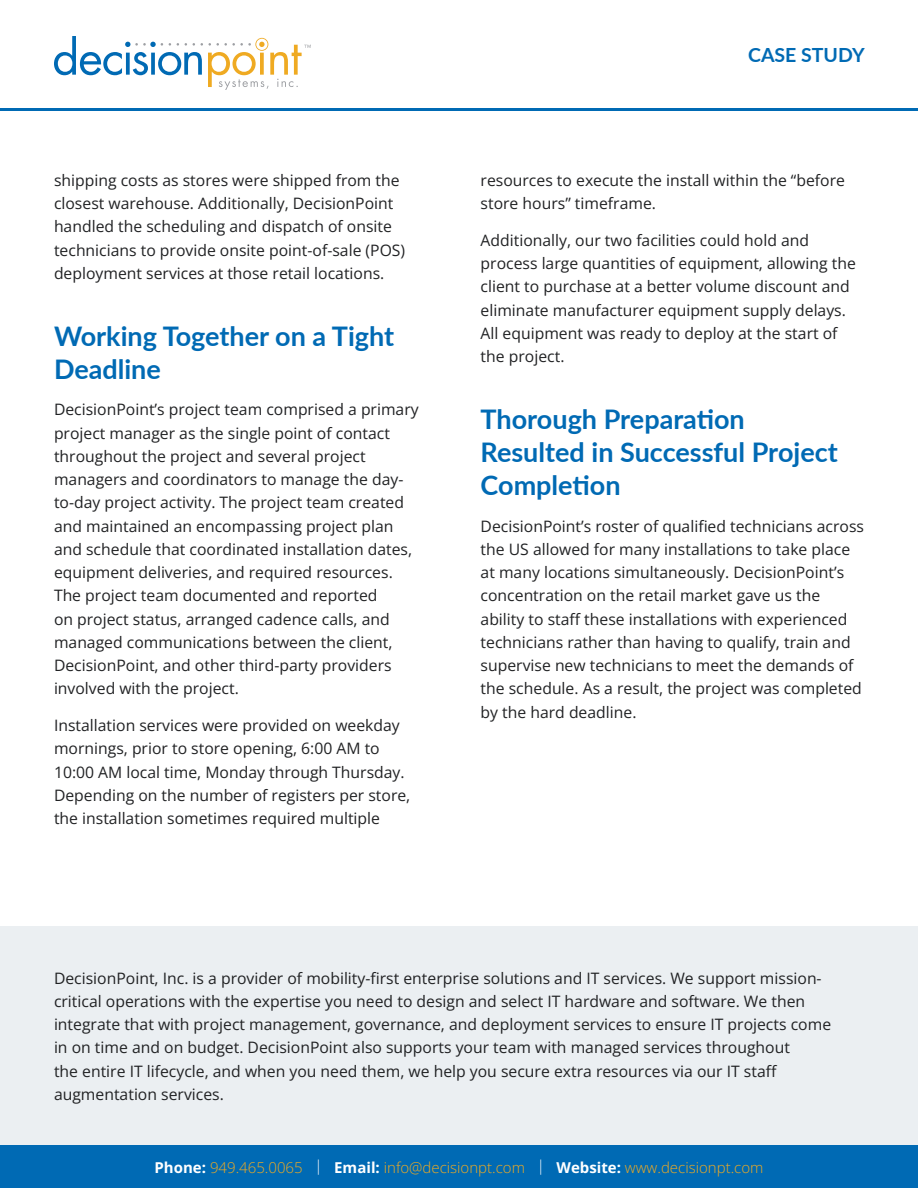
<style>
.page{position:relative;width:918px;height:1188px;background:#fff}
.page>*{position:absolute;margin:0;border:0;box-sizing:border-box;transform-origin:0 0}
.t1{font:700 27px/33px "Lato";color:#006ab4}
.Paragraph_Style_1{font:700 19.5px "Lato";color:#006ab4}
.Paragraph_Style_1-2{font:15.75px/23.2px "Open Sans";color:#212224}
.t2{font:300 15px "Open Sans";color:#efaa22}
.s1{font-weight:700;color:#fff}
.s2{color:#fff}
</style>
<div class="page">
<svg style="left:54px;top:36px;width:257px;height:54px"></svg>
<div style="left:0;top:1145px;width:918px;height:43px;background:#006ab4"></div>
<div style="left:0;top:926px;width:918px;height:219px;background:#ebeff2"></div>
<hr style="left:0;top:108px;width:918px;height:3px;background:#006ab4">
<p class="Paragraph_Style_1-2" style="left:54px;top:168px;width:353px">shipping costs as stores were shipped from the closest warehouse. Additionally, DecisionPoint handled the scheduling and dispatch of onsite technicians to provide onsite point-of-sale (POS) deployment services at those retail locations.</p>
<h2 class="t1" style="left:54px;top:318px;width:342px">Working Together on a Tight<br>Deadline</h2>
<p class="Paragraph_Style_1-2" style="left:54px;top:398px;width:366px">DecisionPoint’s project team comprised a primary project manager as the single point of contact throughout the project and several project managers and coordinators to manage the day&shy;to-day project activity. The project team created and maintained an encompassing project plan and schedule that coordinated installation dates, equipment deliveries, and required resources.<br>The project team documented and reported<br>on project status, arranged cadence calls, and managed communications between the client, DecisionPoint, and other third-party providers involved with the project.</p>
<p class="Paragraph_Style_1-2" style="left:54px;top:713px;width:358px">Installation services were provided on weekday mornings, prior to store opening, 6:00 AM to 10:00 AM local time, Monday through Thursday.<br>Depending on the number of registers per store, the installation sometimes required multiple</p>
<p class="Paragraph_Style_1" style="left:748px;top:40px;width:118px">CASE STUDY</p>
<p class="Paragraph_Style_1-2" style="left:481px;top:168px;width:366px">resources to execute the install within the “before store hours” timeframe.</p>
<p class="Paragraph_Style_1-2" style="left:481px;top:228px;width:377px">Additionally, our two facilities could hold and process large quantities of equipment, allowing the client to purchase at a better volume discount and eliminate manufacturer equipment supply delays.<br>All equipment was ready to deploy at the start of the project.</p>
<h2 class="t1" style="left:481px;top:401px;width:359px">Thorough Preparation<br>Resulted in Successful Project<br>Completion</h2>
<p class="Paragraph_Style_1-2" style="left:481px;top:514px;width:385px">DecisionPoint’s roster of qualified technicians across the US allowed for many installations to take place at many locations simultaneously. DecisionPoint’s concentration on the retail market gave us the ability to staff these installations with experienced technicians rather than having to qualify, train and supervise new technicians to meet the demands of the schedule. As a result, the project was completed by the hard deadline.</p>
<p class="Paragraph_Style_1-2" style="left:54px;top:966px;width:779px">DecisionPoint, Inc. is a provider of mobility-first enterprise solutions and IT services. We support mission&shy;critical operations with the expertise you need to design and select IT hardware and software. We then integrate that with project management, governance, and deployment services to ensure IT projects come in on time and on budget. DecisionPoint also supports your team with managed services throughout<br>the entire IT lifecycle, and when you need them, we help you secure extra resources via our IT staff augmentation services.</p>
<p class="t2" style="left:155px;top:1157px;width:610px"><span class="s1">Phone:</span> 949.465.0065 <span class="s2">|</span> <span class="s1">Email:</span> info@decisionpt.com <span class="s2">|</span> <span class="s1">Website:</span> www.decisionpt.com</p>
</div>
